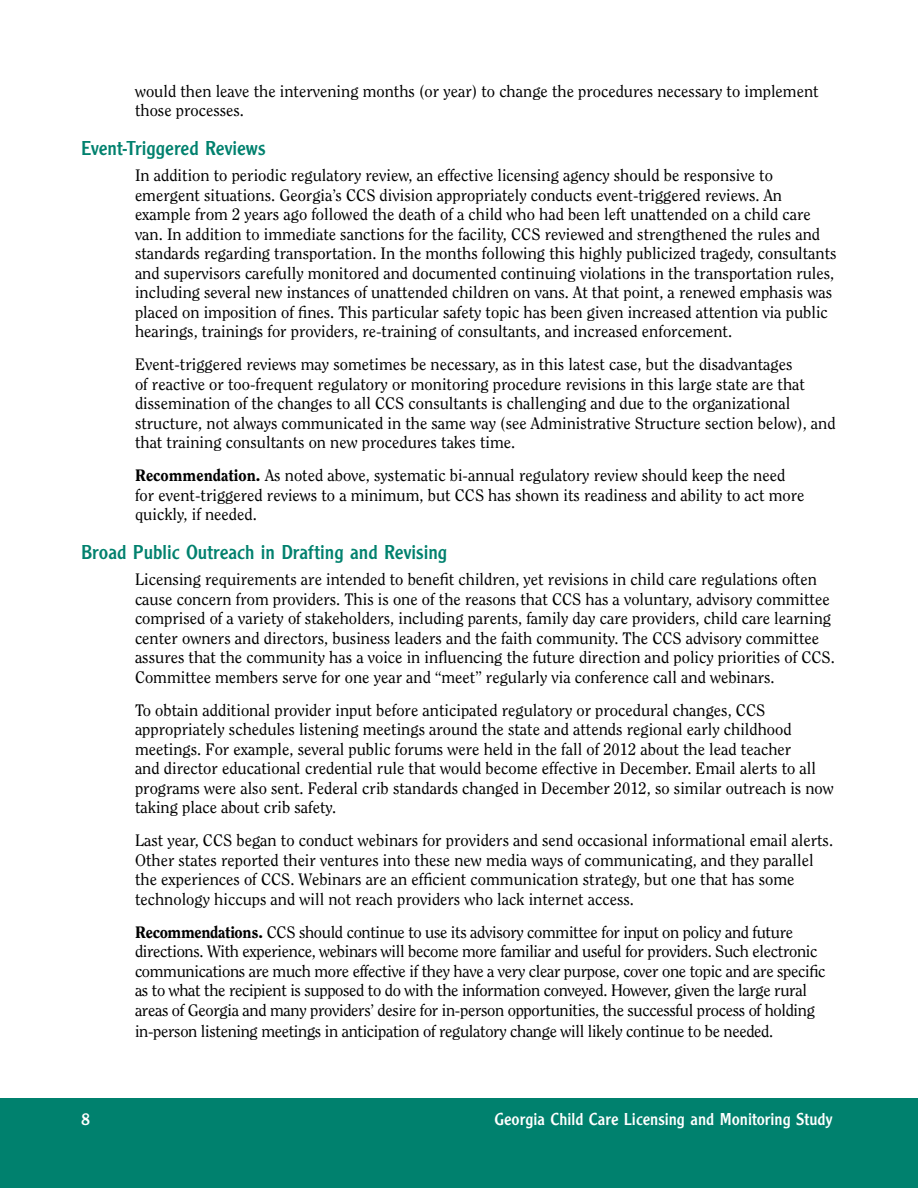
<style>
.page{position:relative;width:918px;height:1188px;background:#fff}
.page>*{position:absolute;margin:0;border:0;box-sizing:border-box;transform-origin:0 0}
.t1{font:21px "Clearface Got T";color:#00816e}
.t2{font:18px "Clearface Got T";color:#fff}
.t3{font:16.5px/19.5px "Clearface";color:#000}
.t4{font:16.5px/19.5px "Clearface";letter-spacing:-.02em;color:#000}
.s1{font-weight:800}
</style>
<div class="page">
<div style="left:0;top:1098px;width:918px;height:90px;background:#00816e"></div>
<p class="t3" style="left:135px;top:81px;width:685px">would then leave the intervening months (or year) to change the procedures necessary to implement those processes.</p>
<p class="t1" style="left:81px;top:136px;width:186px">Event-Triggered Reviews</p>
<p class="t3" style="left:135px;top:166px;width:703px">In addition to periodic regulatory review, an effective licensing agency should be responsive to emergent situations. Georgia’s CCS division appropriately conducts event-triggered reviews. An example from 2 years ago followed the death of a child who had been left unattended on a child care van. In addition to immediate sanctions for the facility, CCS reviewed and strengthened the rules and standards regarding transportation. In the months following this highly publicized tragedy, consultants and supervisors carefully monitored and documented continuing violations in the transportation rules, including several new instances of unattended children on vans. At that point, a renewed emphasis was placed on imposition of fines. This particular safety topic has been given increased attention via public hearings, trainings for providers, re-training of consultants, and increased enforcement.</p>
<p class="t3" style="left:135px;top:355px;width:702px">Event-triggered reviews may sometimes be necessary, as in this latest case, but the disadvantages<br>of reactive or too-frequent regulatory or monitoring procedure revisions in this large state are that dissemination of the changes to all CCS consultants is challenging and due to the organizational structure, not always communicated in the same way (see Administrative Structure section below), and that training consultants on new procedures takes time.</p>
<p class="t3" style="left:135px;top:466px;width:671px"><span class="s1">Recommendation.</span> As noted above, systematic bi-annual regulatory review should keep the need for event-triggered reviews to a minimum, but CCS has shown its readiness and ability to act more quickly, if needed.</p>
<p class="t1" style="left:81px;top:540px;width:368px">Broad Public Outreach in Drafting and Revising</p>
<p class="t3" style="left:135px;top:570px;width:701px">Licensing requirements are intended to benefit children, yet revisions in child care regulations often cause concern from providers. This is one of the reasons that CCS has a voluntary, advisory committee comprised of a variety of stakeholders, including parents, family day care providers, child care learning center owners and directors, business leaders and the faith community. The CCS advisory committee assures that the community has a voice in influencing the future direction and policy priorities of CCS.<br>Committee members serve for one year and “meet” regularly via conference call and webinars.</p>
<p class="t3" style="left:135px;top:700px;width:700px">To obtain additional provider input before anticipated regulatory or procedural changes, CCS appropriately schedules listening meetings around the state and attends regional early childhood meetings. For example, several public forums were held in the fall of 2012 about the lead teacher<br>and director educational credential rule that would become effective in December. Email alerts to all programs were also sent. Federal crib standards changed in December 2012, so similar outreach is now taking place about crib safety.</p>
<p class="t3" style="left:135px;top:831px;width:700px">Last year, CCS began to conduct webinars for providers and send occasional informational email alerts.<br>Other states reported their ventures into these new media ways of communicating, and they parallel the experiences of CCS. Webinars are an efficient communication strategy, but one that has some technology hiccups and will not reach providers who lack internet access.</p>
<p class="t4" style="left:135px;top:922px;width:692px"><span class="s1">Recommendations.</span> CCS should continue to use its advisory committee for input on policy and future directions. With experience, webinars will become more familiar and useful for providers. Such electronic communications are much more effective if they have a very clear purpose, cover one topic and are specific as to what the recipient is supposed to do with the information conveyed. However, given the large rural areas of Georgia and many providers’ desire for in-person opportunities, the successful process of holding</p>
<p class="t4" style="left:135px;top:1022px;width:640px">in-person listening meetings in anticipation of regulatory change will likely continue to be needed.</p>
<p class="t2" style="left:81px;top:1109px;width:10px">8</p>
<p class="t2" style="left:494px;top:1109px;width:340px">Georgia Child Care Licensing and Monitoring Study</p>
</div>
